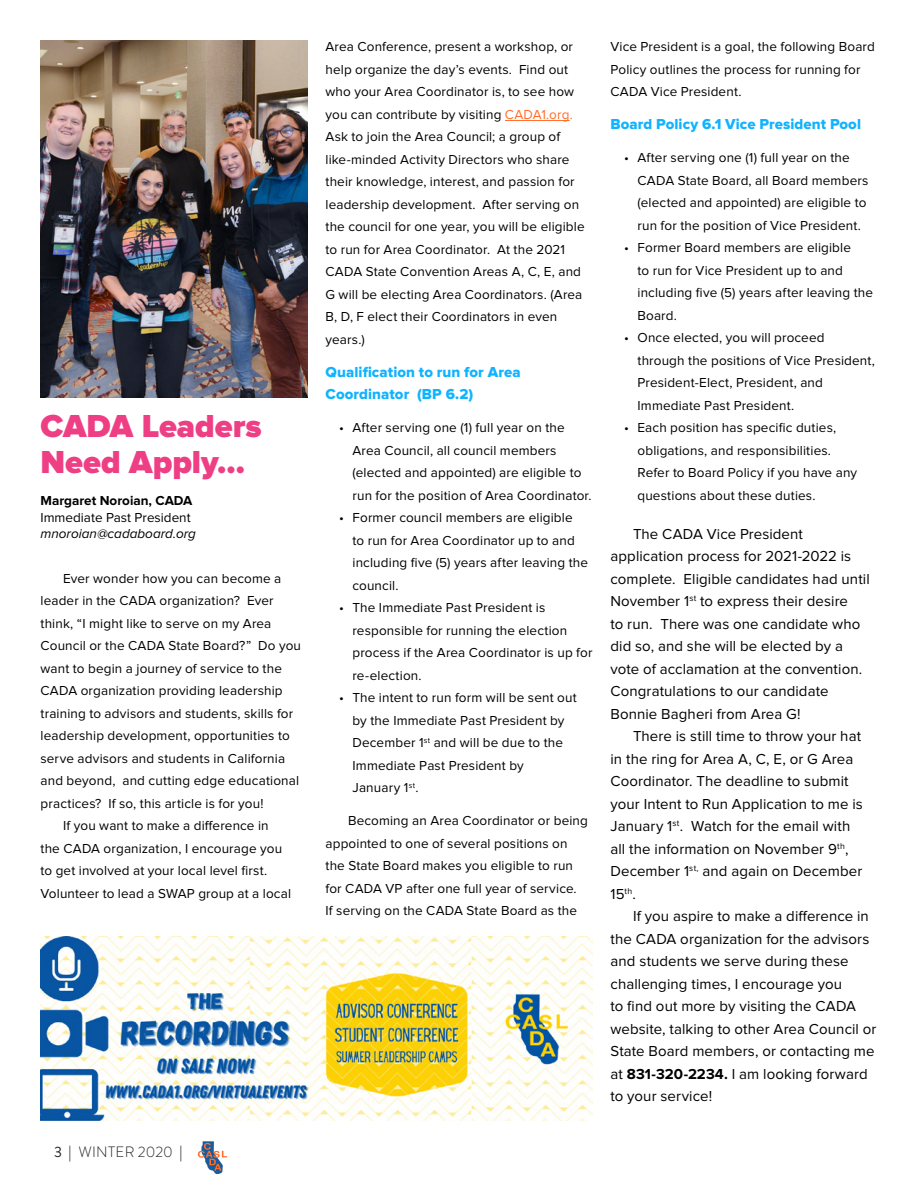
<style>
.page{position:relative;width:918px;height:1188px;background:#fff}
.page>*{position:absolute;margin:0;border:0;box-sizing:border-box;transform-origin:0 0}
.t1{font:900 33px/36px "Proxima Nova";color:#ee3f85}
.Body{font:15px/22.5px "Proxima Nova";letter-spacing:.005em;color:#000}
.Body-2{font:15px/22.5px "Proxima Nova Extrabld";letter-spacing:.005em;color:#0fb3ff}
.t2{font:300 15px "Brandon Grotesque";letter-spacing:.02em;color:#231f20}
.Body-3{font:13.5px/22.5px "Proxima Nova";letter-spacing:.01em;color:#000}
.Author_Title{font:13.5px "Proxima Nova";color:#000}
.Email{font:italic 13.5px "Proxima Nova";color:#000}
.Author{font:700 13.5px "Proxima Nova";color:#000}
.s1{font-weight:400}
.s2{color:#ff6d29}
.s3{font-weight:700}
</style>
<div class="page">
<svg style="left:198px;top:1141px;width:29px;height:33px"></svg>
<hr style="left:505px;top:120px;width:65px;height:1px;background:#ff6d29">
<img style="left:40px;top:937px;width:552px;height:184px">
<img style="left:40px;top:40px;width:268px;height:357px">
<p class="t1" style="left:40px;top:409px;width:223px">CADA Leaders<br>Need Apply…</p>
<p class="Author" style="left:40px;top:493px;width:153px">Margaret Noroian, CADA</p>
<p class="Author_Title" style="left:40px;top:510px;width:152px">Immediate Past President</p>
<p class="Email" style="left:40px;top:526px;width:157px">mnoroian@cadaboard.org</p>
<p class="Body-3" style="left:40px;top:567px;width:262px;text-indent:22px">Ever wonder how you can become a leader in the CADA organization? Ever think, “I might like to serve on my Area Council or the CADA State Board?” Do you want to begin a journey of service to the CADA organization providing leadership training to advisors and students, skills for leadership development, opportunities to serve advisors and students in California and beyond, and cutting edge educational practices? If so, this article is for you!</p>
<p class="Body-3" style="left:40px;top:815px;width:252px;text-indent:22px">If you want to make a difference in the CADA organization, I encourage you to get involved at your local level first.<br>Volunteer to lead a SWAP group at a local</p>
<p class="t2" style="left:54px;top:1142px;width:130px"><span class="s1">3 |</span> WINTER 2020 <span class="s1">|</span></p>
<p class="Body-3" style="left:326px;top:36px;width:261px">Area Conference, present a workshop, or help organize the day’s events. Find out who your Area Coordinator is, to see how you can contribute by visiting <span class="s2">CADA1.org.<br></span>Ask to join the Area Council; a group of like-minded Activity Directors who share their knowledge, interest, and passion for leadership development. After serving on the council for one year, you will be eligible to run for Area Coordinator. At the 2021<br>CADA State Convention Areas A, C, E, and G will be electing Area Coordinators. (Area B, D, F elect their Coordinators in even years.)</p>
<p class="Body-2" style="left:326px;top:361px;width:197px">Qualification to run for Area<br>Coordinator (BP 6.2)</p>
<p class="Body-3" style="left:352px;top:417px;width:241px;text-indent:-14px">• After serving one (1) full year on the Area Council, all council members (elected and appointed) are eligible to run for the position of Area Coordinator.</p>
<p class="Body-3" style="left:352px;top:507px;width:237px;text-indent:-14px">• Former council members are eligible<br>to run for Area Coordinator up to and including five (5) years after leaving the council.</p>
<p class="Body-3" style="left:352px;top:597px;width:241px;text-indent:-14px">• The Immediate Past President is responsible for running the election process if the Area Coordinator is up for re-election.</p>
<p class="Body-3" style="left:352px;top:687px;width:226px;text-indent:-14px">• The intent to run form will be sent out by the Immediate Past President by<br>December 1<sup>st</sup> and will be due to the<br>Immediate Past President by<br>January 1<sup>st</sup>.</p>
<p class="Body-3" style="left:326px;top:810px;width:264px;text-indent:22px">Becoming an Area Coordinator or being appointed to one of several positions on the State Board makes you eligible to run for CADA VP after one full year of service.<br>If serving on the CADA State Board as the</p>
<p class="Body-3" style="left:610px;top:36px;width:266px">Vice President is a goal, the following Board<br>Policy outlines the process for running for<br>CADA Vice President.</p>
<p class="Body-2" style="left:610px;top:113px;width:252px">Board Policy 6.1 Vice President Pool</p>
<p class="Body-3" style="left:638px;top:147px;width:232px;text-indent:-14px">• After serving one (1) full year on the CADA State Board, all Board members (elected and appointed) are eligible to run for the position of Vice President.</p>
<p class="Body-3" style="left:638px;top:237px;width:237px;text-indent:-14px">• Former Board members are eligible<br>to run for Vice President up to and including five (5) years after leaving the<br>Board.</p>
<p class="Body-3" style="left:638px;top:327px;width:239px;text-indent:-14px">• Once elected, you will proceed through the positions of Vice President, President-Elect, President, and Immediate Past President.</p>
<p class="Body-3" style="left:638px;top:417px;width:221px;text-indent:-14px">• Each position has specific duties, obligations, and responsibilities.<br>Refer to Board Policy if you have any questions about these duties.</p>
<p class="Body" style="left:610px;top:523px;width:261px;text-indent:22px">The CADA Vice President application process for 2021-2022 is complete. Eligible candidates had until November 1<sup>st</sup> to express their desire<br>to run. There was one candidate who did so, and she will be elected by a vote of acclamation at the convention.<br>Congratulations to our candidate Bonnie Bagheri from Area G!</p>
<p class="Body" style="left:610px;top:725px;width:254px;text-indent:22px">There is still time to throw your hat in the ring for Area A, C, E, or G Area<br>Coordinator. The deadline to submit your Intent to Run Application to me is<br>January 1<sup>st</sup>. Watch for the email with all the information on November 9<sup>th</sup>,<br>December 1<sup>st,</sup> and again on December<br>15<sup>th</sup>.</p>
<p class="Body" style="left:610px;top:905px;width:268px;text-indent:22px">If you aspire to make a difference in the CADA organization for the advisors and students we serve during these challenging times, I encourage you<br>to find out more by visiting the CADA website, talking to other Area Council or State Board members, or contacting me at <span class="s3">831-320-2234.</span> I am looking forward to your service!</p>
</div>
